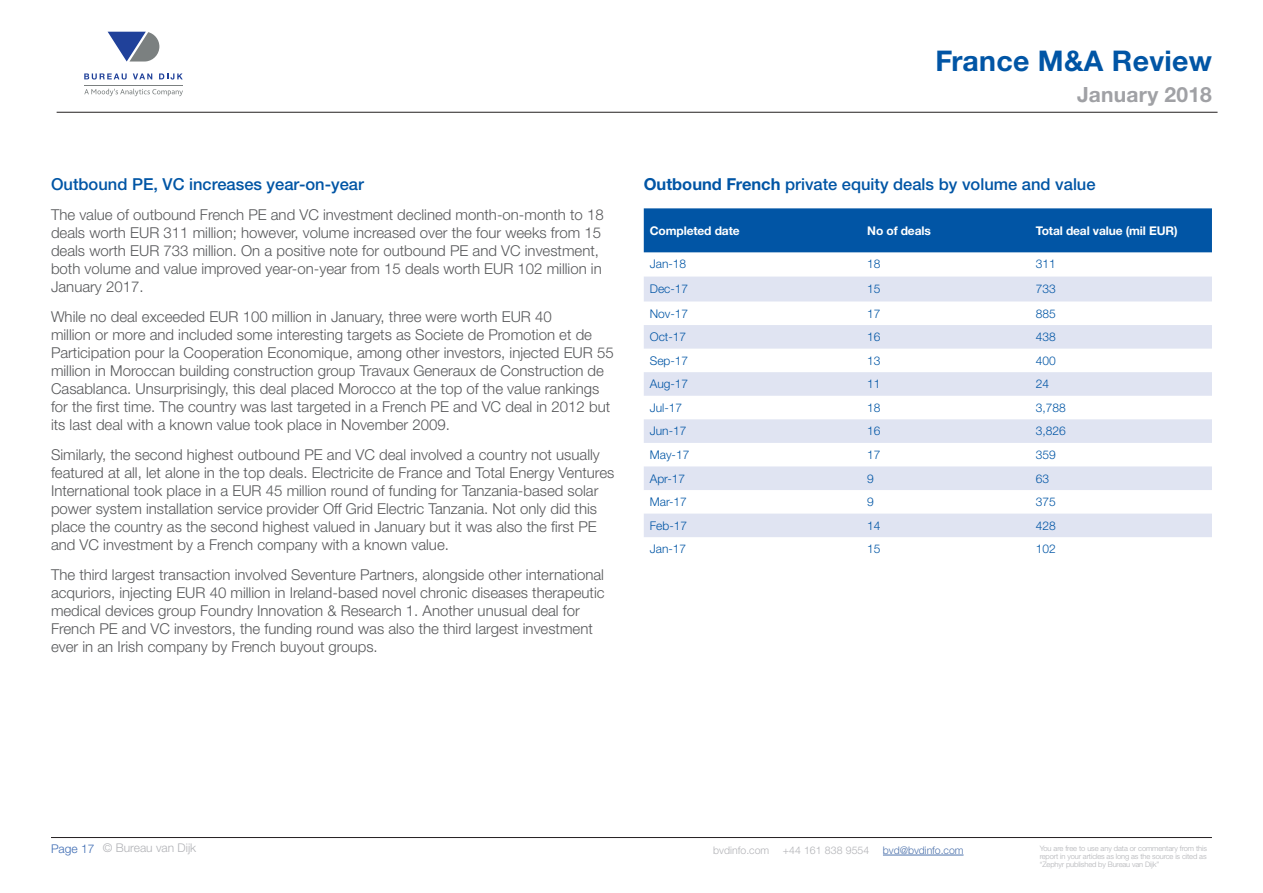
<style>
.page{position:relative;width:1263px;height:893px;background:#fff}
.page>*{position:absolute;margin:0;border:0;box-sizing:border-box;transform-origin:0 0}
.t1{font:700 28.5px "Helvetica Neue LTW1 G";letter-spacing:.01em;color:#0155a5}
.t2{font:700 21px "Helvetica Neue LTW1 G";letter-spacing:.01em;color:#a0a1a5}
.Heading{font:500 16.5px "Helvetica Neue LTW1 G";color:#0155a5}
.Body{font:300 15px/18px "Helvetica Neue LT Std";color:#57585a}
.Table_Body{font:300 12px "Helvetica Neue LT Std";color:#0155a5}
.Table_Heading{font:700 12px "Helvetica Neue LTW1 G";letter-spacing:-.01em;color:#fff}
.t3{font:300 12px "Helvetica Neue LT Std";color:#b1b2b6}
.t4{font:300 10.5px "Helvetica Neue LT Std";letter-spacing:.005em;color:#b1b2b6}
.t5{font:300 10.5px "Helvetica Neue LT Std";letter-spacing:-.005em;color:#4d72ac}
.t6{font:300 7.5px/8.2px "Helvetica Neue LT Std";letter-spacing:-.015em;color:#b1b2b6;text-align:justify}
.s1{font-weight:700}
.s2{color:#3d6bb3}
</style>
<div class="page">
<hr style="left:883px;top:855px;width:80px;height:1px;background:#4d72ac">
<hr style="left:51px;top:837px;width:1161px;height:1px;background:#231f20">
<hr style="left:57px;top:112px;width:1160px;height:1px;background:#231f20">
<svg style="left:108px;top:32px;width:51px;height:30px"></svg>
<svg style="left:84px;top:73px;width:43px;height:7px"></svg>
<svg style="left:133px;top:73px;width:19px;height:6px"></svg>
<svg style="left:159px;top:73px;width:24px;height:7px"></svg>
<hr style="left:84px;top:85px;width:99px;height:1px;background:#7b8080">
<svg style="left:84px;top:89px;width:99px;height:7px"></svg>
<div style="left:644px;top:208px;width:568px;height:44px;background:#0155a5"></div>
<svg style="left:644px;top:277px;width:568px;height:260px;fill:#e0e4f2"></svg>
<p class="Heading" style="left:51px;top:175px;width:314px">Outbound PE, VC increases year-on-year</p>
<p class="Body" style="left:51px;top:206px;width:554px">The value of outbound French PE and VC investment declined month-on-month to 18 deals worth EUR 311 million; however, volume increased over the four weeks from 15 deals worth EUR 733 million. On a positive note for outbound PE and VC investment, both volume and value improved year-on-year from 15 deals worth EUR 102 million in January 2017.</p>
<p class="Body" style="left:51px;top:308px;width:564px">While no deal exceeded EUR 100 million in January, three were worth EUR 40<br>million or more and included some interesting targets as Societe de Promotion et de Participation pour la Cooperation Economique, among other investors, injected EUR 55 million in Moroccan building construction group Travaux Generaux de Construction de Casablanca. Unsurprisingly, this deal placed Morocco at the top of the value rankings for the first time. The country was last targeted in a French PE and VC deal in 2012 but its last deal with a known value took place in November 2009.</p>
<p class="Body" style="left:51px;top:446px;width:565px">Similarly, the second highest outbound PE and VC deal involved a country not usually featured at all, let alone in the top deals. Electricite de France and Total Energy Ventures International took place in a EUR 45 million round of funding for Tanzania-based solar power system installation service provider Off Grid Electric Tanzania. Not only did this place the country as the second highest valued in January but it was also the first PE and VC investment by a French company with a known value.</p>
<p class="Body" style="left:51px;top:566px;width:555px">The third largest transaction involved Seventure Partners, alongside other international acquriors, injecting EUR 40 million in Ireland-based novel chronic diseases therapeutic medical devices group Foundry Innovation &amp; Research 1. Another unusual deal for French PE and VC investors, the funding round was also the third largest investment ever in an Irish company by French buyout groups.</p>
<h1 class="t1" style="left:935px;top:43px;width:278px">France M&amp;A Review</h1>
<h2 class="t2" style="left:1077px;top:82px;width:136px">January 2018</h2>
<p class="Heading" style="left:644px;top:175px;width:453px"><span class="s1">Outbound French</span> private equity deals by volume and value</p>
<p class="Table_Heading" style="left:650px;top:223px;width:91px">Completed date</p>
<p class="Table_Heading" style="left:867px;top:223px;width:65px">No of deals</p>
<p class="Table_Heading" style="left:1036px;top:223px;width:143px">Total deal value (mil EUR)</p>
<p class="Table_Body" style="left:650px;top:257px;width:38px">Jan-18</p>
<p class="Table_Body" style="left:867px;top:257px;width:15px">18</p>
<p class="Table_Body" style="left:1036px;top:257px;width:22px">311</p>
<p class="Table_Body" style="left:650px;top:281px;width:40px">Dec-17</p>
<p class="Table_Body" style="left:867px;top:281px;width:15px">15</p>
<p class="Table_Body" style="left:1036px;top:281px;width:22px">733</p>
<p class="Table_Body" style="left:650px;top:306px;width:40px">Nov-17</p>
<p class="Table_Body" style="left:867px;top:306px;width:15px">17</p>
<p class="Table_Body" style="left:1036px;top:306px;width:22px">885</p>
<p class="Table_Body" style="left:650px;top:329px;width:38px">Oct-17</p>
<p class="Table_Body" style="left:867px;top:329px;width:15px">16</p>
<p class="Table_Body" style="left:1036px;top:329px;width:22px">438</p>
<p class="Table_Body" style="left:650px;top:353px;width:40px">Sep-17</p>
<p class="Table_Body" style="left:867px;top:353px;width:15px">13</p>
<p class="Table_Body" style="left:1036px;top:353px;width:22px">400</p>
<p class="Table_Body" style="left:650px;top:377px;width:40px">Aug-17</p>
<p class="Table_Body" style="left:867px;top:377px;width:15px">11</p>
<p class="Table_Body" style="left:1036px;top:377px;width:15px">24</p>
<p class="Table_Body" style="left:650px;top:400px;width:34px">Jul-17</p>
<p class="Table_Body" style="left:867px;top:400px;width:15px">18</p>
<p class="Table_Body" style="left:1036px;top:400px;width:32px">3,788</p>
<p class="Table_Body" style="left:650px;top:424px;width:38px">Jun-17</p>
<p class="Table_Body" style="left:867px;top:424px;width:15px">16</p>
<p class="Table_Body" style="left:1036px;top:424px;width:32px">3,826</p>
<p class="Table_Body" style="left:650px;top:447px;width:41px">May-17</p>
<p class="Table_Body" style="left:867px;top:447px;width:15px">17</p>
<p class="Table_Body" style="left:1036px;top:447px;width:22px">359</p>
<p class="Table_Body" style="left:650px;top:471px;width:37px">Apr-17</p>
<p class="Table_Body" style="left:867px;top:471px;width:8px">9</p>
<p class="Table_Body" style="left:1036px;top:471px;width:15px">63</p>
<p class="Table_Body" style="left:650px;top:494px;width:39px">Mar-17</p>
<p class="Table_Body" style="left:867px;top:494px;width:8px">9</p>
<p class="Table_Body" style="left:1036px;top:494px;width:22px">375</p>
<p class="Table_Body" style="left:650px;top:518px;width:39px">Feb-17</p>
<p class="Table_Body" style="left:867px;top:518px;width:15px">14</p>
<p class="Table_Body" style="left:1036px;top:518px;width:22px">428</p>
<p class="Table_Body" style="left:650px;top:542px;width:38px">Jan-17</p>
<p class="Table_Body" style="left:867px;top:542px;width:15px">15</p>
<p class="Table_Body" style="left:1036px;top:542px;width:22px">102</p>
<p class="t3" style="left:51px;top:840px;width:147px"><span class="s2">Page 17</span> © Bureau van Dijk</p>
<p class="t4" style="left:713px;top:844px;width:58px">bvdinfo.com</p>
<p class="t4" style="left:783px;top:844px;width:88px">+44 161 838 9554</p>
<p class="t5" style="left:883px;top:844px;width:82px">bvd@bvdinfo.com</p>
<p class="t6" style="left:1040px;top:844px;width:169px">You are free to use any data or commentary from this report in your articles as long as the source is cited as “Zephyr published by Bureau van Dijk”</p>
</div>
